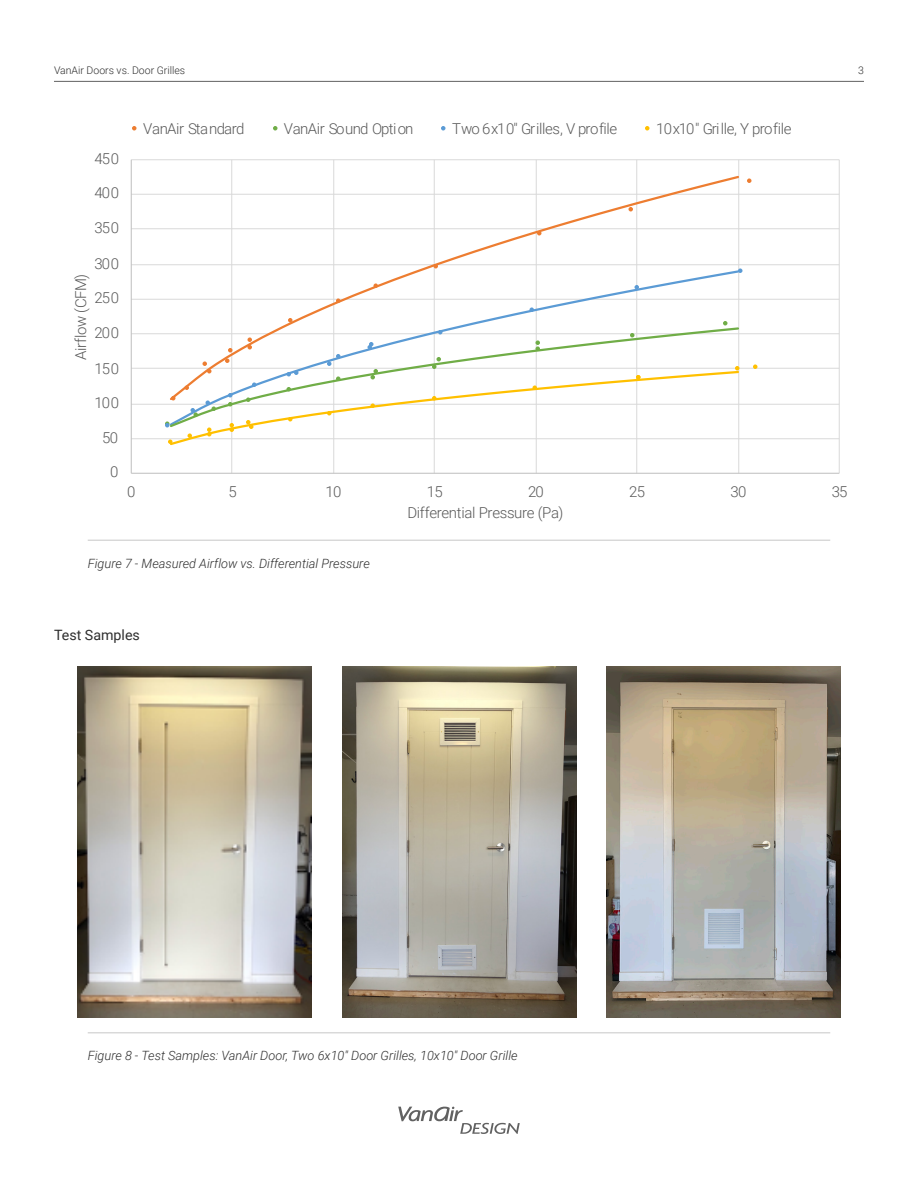
<style>
.page{position:relative;width:918px;height:1188px;background:#fff}
.page>*{position:absolute;margin:0;border:0;box-sizing:border-box;transform-origin:0 0}
.t1{font:300 15px "Roboto";letter-spacing:-.025em;color:#595959}
.t2{font:300 15px "Roboto";letter-spacing:-.045em;color:#595959}
.t3{font:14.25px "Roboto";color:#2e2e2e}
.t4{font:italic 300 12.75px "Roboto";color:#2e2e2e}
.t5{font:300 10.5px "Roboto";color:#2e2e2e}
</style>
<div class="page">
<svg style="left:398px;top:1107px;width:122px;height:27px"></svg>
<hr style="left:54px;top:81px;width:810px;height:1px;background:#616161">
<img style="left:77px;top:667px;width:235px;height:351px">
<hr style="left:88px;top:1033px;width:742px;height:1px;background:#c7c7c7">
<img style="left:606px;top:667px;width:235px;height:351px">
<img style="left:342px;top:667px;width:234px;height:351px">
<hr style="left:131px;top:438px;width:708px;height:1px;background:#d9d9d9">
<hr style="left:131px;top:404px;width:708px;height:1px;background:#d9d9d9">
<hr style="left:131px;top:368px;width:708px;height:1px;background:#d9d9d9">
<hr style="left:131px;top:333px;width:708px;height:1px;background:#d9d9d9">
<hr style="left:131px;top:299px;width:708px;height:1px;background:#d9d9d9">
<hr style="left:131px;top:264px;width:708px;height:1px;background:#d9d9d9">
<hr style="left:131px;top:228px;width:708px;height:1px;background:#d9d9d9">
<hr style="left:131px;top:194px;width:708px;height:1px;background:#d9d9d9">
<hr style="left:131px;top:159px;width:708px;height:1px;background:#d9d9d9">
<hr style="left:231px;top:160px;width:1px;height:313px;background:#d9d9d9">
<hr style="left:333px;top:160px;width:1px;height:313px;background:#d9d9d9">
<hr style="left:434px;top:160px;width:1px;height:313px;background:#d9d9d9">
<hr style="left:536px;top:160px;width:1px;height:313px;background:#d9d9d9">
<hr style="left:636px;top:160px;width:1px;height:313px;background:#d9d9d9">
<hr style="left:738px;top:160px;width:1px;height:313px;background:#d9d9d9">
<hr style="left:839px;top:160px;width:1px;height:313px;background:#d9d9d9">
<hr style="left:131px;top:160px;width:1px;height:313px;background:#bfbfbf">
<hr style="left:131px;top:473px;width:708px;height:1px;background:#bfbfbf">
<svg style="left:232px;top:176px;width:508px;height:93px"></svg>
<svg style="left:232px;top:269px;width:508px;height:57px"></svg>
<svg style="left:170px;top:429px;width:570px;height:16px"></svg>
<svg style="left:747px;top:178px;width:5px;height:5px"></svg>
<svg style="left:628px;top:207px;width:5px;height:4px"></svg>
<svg style="left:537px;top:231px;width:5px;height:4px"></svg>
<svg style="left:434px;top:264px;width:4px;height:4px"></svg>
<svg style="left:374px;top:283px;width:4px;height:5px"></svg>
<svg style="left:336px;top:298px;width:4px;height:5px"></svg>
<svg style="left:288px;top:318px;width:4px;height:4px"></svg>
<svg style="left:723px;top:321px;width:5px;height:4px"></svg>
<svg style="left:165px;top:421px;width:3px;height:6px"></svg>
<svg style="left:738px;top:268px;width:4px;height:5px"></svg>
<svg style="left:634px;top:285px;width:5px;height:4px"></svg>
<svg style="left:530px;top:307px;width:4px;height:5px"></svg>
<svg style="left:753px;top:364px;width:5px;height:5px"></svg>
<svg style="left:230px;top:429px;width:4px;height:3px"></svg>
<svg style="left:207px;top:429px;width:5px;height:7px"></svg>
<svg style="left:188px;top:433px;width:4px;height:5px"></svg>
<svg style="left:168px;top:439px;width:4px;height:5px"></svg>
<svg style="left:168px;top:326px;width:572px;height:103px"></svg>
<svg style="left:132px;top:126px;width:4px;height:4px"></svg>
<svg style="left:273px;top:126px;width:5px;height:4px"></svg>
<svg style="left:441px;top:126px;width:5px;height:4px"></svg>
<svg style="left:645px;top:126px;width:5px;height:4px"></svg>
<hr style="left:88px;top:540px;width:742px;height:1px;background:#c7c7c7">
<p class="t5" style="left:54px;top:63px;width:133px">VanAir Doors vs. Door Grilles</p>
<p class="t5" style="left:858px;top:63px;width:7px">3</p>
<p class="t1" style="left:94px;top:148px;width:26px">450</p>
<p class="t1" style="left:94px;top:182px;width:26px">400</p>
<p class="t1" style="left:94px;top:217px;width:26px">350</p>
<p class="t1" style="left:143px;top:118px;width:103px">VanAir Standard</p>
<p class="t2" style="left:284px;top:118px;width:131px">VanAir Sound Option</p>
<p class="t1" style="left:452px;top:118px;width:167px">Two 6x10" Grilles, V profile</p>
<p class="t1" style="left:656px;top:118px;width:137px">10x10" Grille, Y profile</p>
<p class="t1" style="left:94px;top:253px;width:26px">300</p>
<p class="t1" style="left:70px;top:360px;width:88px;rotate:-90deg">Airflow (CFM)</p>
<p class="t1" style="left:94px;top:287px;width:26px">250</p>
<p class="t1" style="left:94px;top:322px;width:26px">200</p>
<p class="t1" style="left:94px;top:358px;width:26px">150</p>
<p class="t1" style="left:94px;top:392px;width:26px">100</p>
<p class="t1" style="left:102px;top:427px;width:17px">50</p>
<p class="t1" style="left:110px;top:461px;width:10px">0</p>
<p class="t1" style="left:127px;top:481px;width:10px">0</p>
<p class="t1" style="left:228px;top:481px;width:10px">5</p>
<p class="t1" style="left:326px;top:481px;width:17px">10</p>
<p class="t1" style="left:427px;top:481px;width:17px">15</p>
<p class="t1" style="left:528px;top:481px;width:17px">20</p>
<p class="t1" style="left:629px;top:481px;width:17px">25</p>
<p class="t1" style="left:731px;top:481px;width:17px">30</p>
<p class="t1" style="left:832px;top:481px;width:17px">35</p>
<p class="t1" style="left:407px;top:502px;width:158px">Differential Pressure (Pa)</p>
<p class="t4" style="left:88px;top:554px;width:284px">Figure 7 - Measured Airflow vs. Differential Pressure</p>
<p class="t3" style="left:54px;top:625px;width:87px">Test Samples</p>
<p class="t4" style="left:88px;top:1047px;width:431px">Figure 8 - Test Samples: VanAir Door, Two 6x10" Door Grilles, 10x10" Door Grille</p>
</div>
